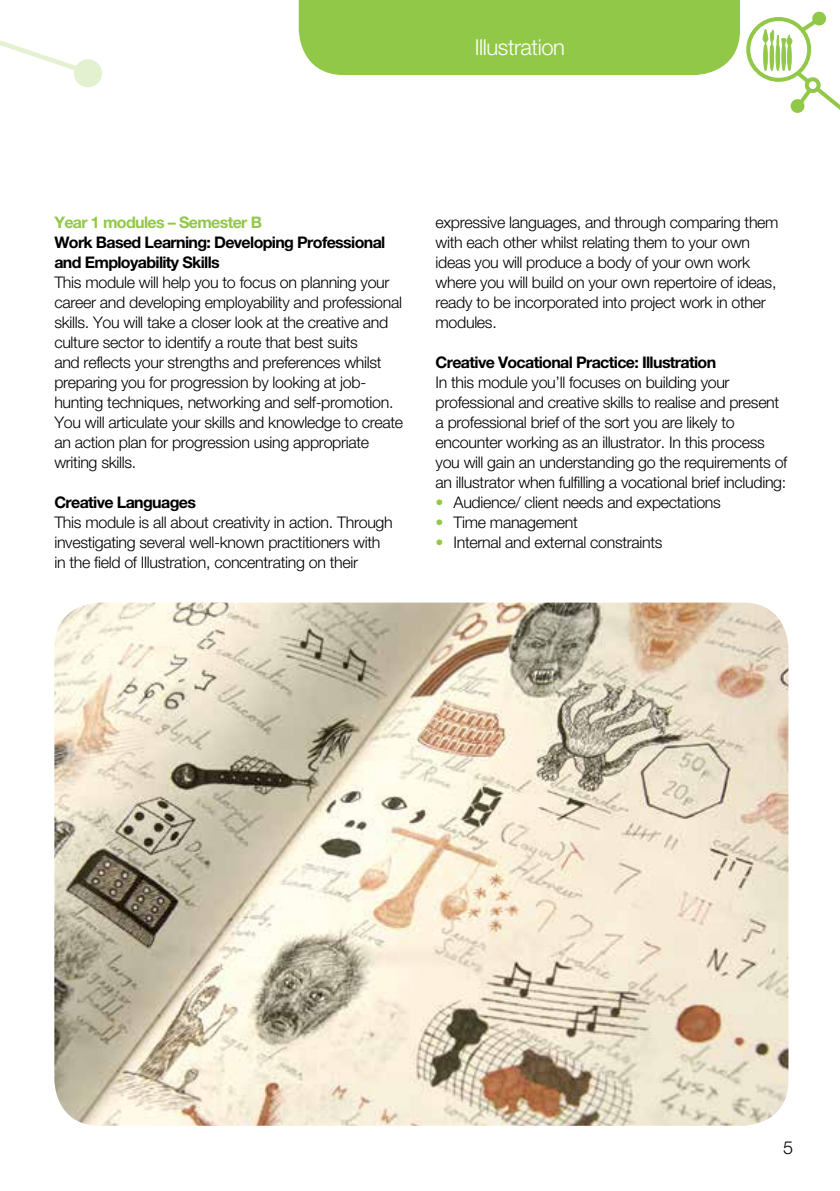
<style>
.page{position:relative;width:840px;height:1191px;background:#fff}
.page>*{position:absolute;margin:0;border:0;box-sizing:border-box;transform-origin:0 0}
.t1{font:300 22px "Helvetica Neue LT Std";letter-spacing:-.02em;color:#fff}
.t2{font:300 18px "Helvetica Neue LT Std";color:#000}
.t3{font:300 16px/20px "Helvetica Neue LT Std";letter-spacing:-.02em;color:#000}
.t4{font:700 16px/20px "Helvetica Neue LT Std";letter-spacing:-.04em;color:#000}
.t5{font:700 16px "Helvetica Neue LT Std";letter-spacing:-.04em;color:#91c848}
.s1{color:#91c848}
</style>
<div class="page">
<div style="left:298px;top:0;width:441px;height:75px;background:#91c848"></div>
<svg style="left:0;top:40px;width:102px;height:48px"></svg>
<img style="left:54px;top:602px;width:734px;height:523px">
<div style="left:811px;top:12px;width:14px;height:13px;border:2px solid #91c848;border-radius:50%"></div>
<div style="left:745px;top:17px;width:65px;height:65px;border:4px solid #91c848;border-radius:50%"></div>
<svg style="left:762px;top:13px;width:77px;height:100px"></svg>
<h1 class="t1" style="left:474px;top:34px;width:92px">Illustration</h1>
<p class="t5" style="left:54px;top:212px;width:209px">Year 1 modules – Semester B</p>
<p class="t4" style="left:54px;top:232px;width:332px">Work Based Learning: Developing Professional and Employability Skills</p>
<p class="t3" style="left:54px;top:272px;width:350px">This module will help you to focus on planning your career and developing employability and professional skills. You will take a closer look at the creative and culture sector to identify a route that best suits<br>and reflects your strengths and preferences whilst preparing you for progression by looking at job&shy;hunting techniques, networking and self-promotion.<br>You will articulate your skills and knowledge to create an action plan for progression using appropriate writing skills.</p>
<p class="t4" style="left:54px;top:492px;width:143px">Creative Languages</p>
<p class="t3" style="left:54px;top:512px;width:340px">This module is all about creativity in action. Through investigating several well-known practitioners with in the field of Illustration, concentrating on their</p>
<p class="t3" style="left:435px;top:212px;width:344px">expressive languages, and through comparing them with each other whilst relating them to your own ideas you will produce a body of your own work where you will build on your own repertoire of ideas, ready to be incorporated into project work in other modules.</p>
<p class="t4" style="left:435px;top:352px;width:282px">Creative Vocational Practice: Illustration</p>
<p class="t3" style="left:435px;top:372px;width:353px">In this module you’ll focuses on building your professional and creative skills to realise and present a professional brief of the sort you are likely to encounter working as an illustrator. In this process you will gain an understanding go the requirements of an illustrator when fulfilling a vocational brief including:</p>
<p class="t3" style="left:435px;top:492px;width:287px"><span class="s1">•</span> Audience/ client needs and expectations</p>
<p class="t3" style="left:435px;top:512px;width:144px"><span class="s1">•</span> Time management</p>
<p class="t3" style="left:435px;top:532px;width:228px"><span class="s1">•</span> Internal and external constraints</p>
<p class="t2" style="left:782px;top:1136px;width:12px">5</p>
</div>
